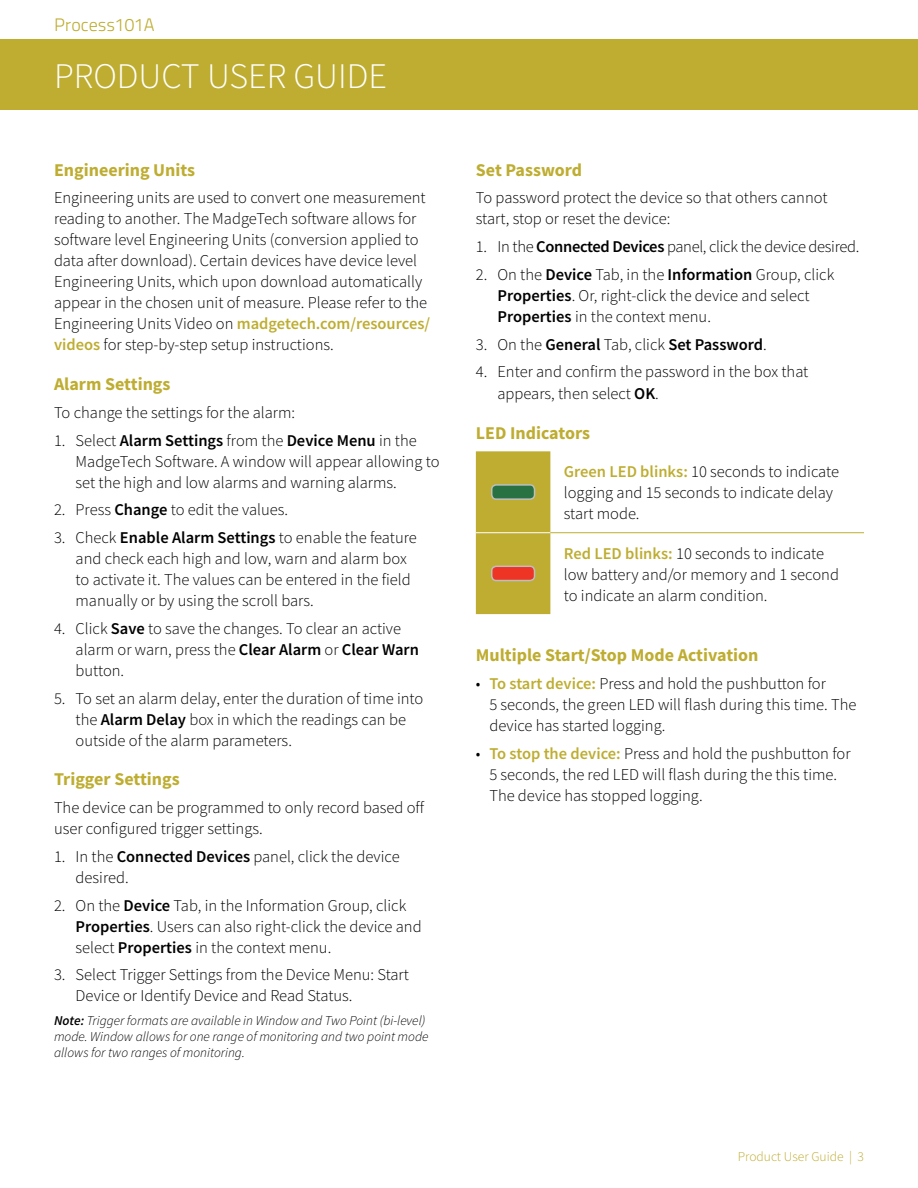
<style>
.page{position:relative;width:918px;height:1188px;background:#fff}
.page>*{position:absolute;margin:0;border:0;box-sizing:border-box;transform-origin:0 0}
.t1{font:300 36px "Source Sans Pro";color:#fff}
.t2{font:700 18px "Source Sans Pro";color:#bead31}
.t3{font:300 18px "Titillium Text 22 L";color:#bead31}
.t4{font:300 16.5px/21px "Source Sans Pro";color:#000}
.t5{font:300 16.5px "Source Sans Pro";letter-spacing:-.02em;color:#000}
.t6{font:600 16.5px "Source Sans Pro";color:#000}
.t7{font:italic 300 13.5px/16.5px "Source Sans Pro";color:#000}
.t8{font:300 13.5px "Source Sans Pro";color:#bead31}
.s1{font-weight:600;color:#bead31}
.s2{font-weight:600}
.s3{font-weight:300}
</style>
<div class="page">
<div style="left:0;top:39px;width:918px;height:71px;background:#bead31"></div>
<div style="left:476px;top:451px;width:74px;height:163px;background:#bead31"></div>
<hr style="left:476px;top:532px;width:74px;height:1px;background:#fff">
<hr style="left:550px;top:532px;width:314px;height:1px;background:#bead31">
<div style="left:492px;top:485px;width:43px;height:14px;background:#287143;border-radius:4px"></div>
<div style="left:491px;top:484px;width:44px;height:16px;border:2px solid #bcbec0;border-radius:4px"></div>
<div style="left:492px;top:566px;width:43px;height:15px;background:#ee3525;border-radius:4px"></div>
<div style="left:491px;top:566px;width:44px;height:15px;border:2px solid #bcbec0;border-radius:4px"></div>
<p class="t3" style="left:54px;top:11px;width:102px">Process101A</p>
<h1 class="t1" style="left:54px;top:54px;width:335px">PRODUCT USER GUIDE</h1>
<p class="t2" style="left:54px;top:157px;width:143px">Engineering Units</p>
<p class="t4" style="left:54px;top:187px;width:378px">Engineering units are used to convert one measurement reading to another. The MadgeTech software allows for software level Engineering Units (conversion applied to data after download). Certain devices have device level Engineering Units, which upon download automatically appear in the chosen unit of measure. Please refer to the Engineering Units Video on <span class="s1">madgetech.com/resources/ videos</span> for step-by-step setup instructions.</p>
<p class="t2" style="left:54px;top:372px;width:118px">Alarm Settings</p>
<p class="t4" style="left:54px;top:402px;width:243px">To change the settings for the alarm:</p>
<p class="t4" style="left:76px;top:430px;width:365px;text-indent:-22px">1. Select <span class="s2">Alarm Settings</span> from the <span class="s2">Device Menu</span> in the<br>MadgeTech Software. A window will appear allowing to set the high and low alarms and warning alarms.</p>
<p class="t4" style="left:54px;top:499px;width:236px">2. Press <span class="s2">Change</span> to edit the values.</p>
<p class="t4" style="left:76px;top:527px;width:343px;text-indent:-22px">3. Check <span class="s2">Enable Alarm Settings</span> to enable the feature and check each high and low, warn and alarm box to activate it. The values can be entered in the field manually or by using the scroll bars.</p>
<p class="t4" style="left:76px;top:618px;width:345px;text-indent:-22px">4. Click <span class="s2">Save</span> to save the changes. To clear an active alarm or warn, press the <span class="s2">Clear Alarm</span> or <span class="s2">Clear Warn </span>button.</p>
<p class="t4" style="left:76px;top:688px;width:349px;text-indent:-22px">5. To set an alarm delay, enter the duration of time into the <span class="s2">Alarm Delay</span> box in which the readings can be outside of the alarm parameters.</p>
<p class="t2" style="left:54px;top:767px;width:127px">Trigger Settings</p>
<p class="t4" style="left:54px;top:797px;width:372px">The device can be programmed to only record based off user configured trigger settings.</p>
<p class="t4" style="left:76px;top:846px;width:326px;text-indent:-22px">1. In the <span class="s2">Connected Devices</span> panel, click the device desired.</p>
<p class="t4" style="left:76px;top:895px;width:348px;text-indent:-22px">2. On the <span class="s2">Device</span> Tab, in the Information Group, click<br><span class="s2">Properties</span>. Users can also right-click the device and select <span class="s2">Properties</span> in the context menu.</p>
<p class="t4" style="left:76px;top:964px;width:335px;text-indent:-22px">3. Select Trigger Settings from the Device Menu: Start<br>Device or Identify Device and Read Status.</p>
<p class="t7" style="left:54px;top:1012px;width:376px"><span class="s2">Note:</span> Trigger formats are available in Window and Two Point (bi-level) mode. Window allows for one range of monitoring and two point mode allows for two ranges of monitoring.</p>
<p class="t2" style="left:476px;top:157px;width:108px">Set Password</p>
<p class="t4" style="left:476px;top:187px;width:353px">To password protect the device so that others cannot start, stop or reset the device:</p>
<p class="t5" style="left:476px;top:236px;width:385px">1. In the <span class="s2">Connected Devices</span> panel, click the device desired.</p>
<p class="t4" style="left:497px;top:264px;width:338px;text-indent:-22px">2. On the <span class="s2">Device</span> Tab, in the <span class="s2">Information</span> Group, click<br><span class="s2">Properties</span>. Or, right-click the device and select<br><span class="s2">Properties</span> in the context menu.</p>
<p class="t6" style="left:476px;top:333px;width:292px"><span class="s3">3. On the</span> General <span class="s3">Tab, click</span> Set Password<span class="s3">.</span></p>
<p class="t4" style="left:497px;top:361px;width:312px;line-height:21.6px;text-indent:-22px">4. Enter and confirm the password in the box that appears, then select <span class="s2">OK</span>.</p>
<p class="t2" style="left:476px;top:420px;width:116px">LED Indicators</p>
<p class="t4" style="left:564px;top:461px;width:277px"><span class="s1">Green LED blinks:</span> 10 seconds to indicate logging and 15 seconds to indicate delay start mode.</p>
<p class="t4" style="left:564px;top:543px;width:277px"><span class="s1">Red LED blinks:</span> 10 seconds to indicate low battery and/or memory and 1 second to indicate an alarm condition.</p>
<p class="t2" style="left:476px;top:643px;width:284px">Multiple Start/Stop Mode Activation</p>
<p class="t4" style="left:489px;top:673px;width:369px;text-indent:-13px">• <span class="s1">To start device:</span> Press and hold the pushbutton for<br>5 seconds, the green LED will flash during this time. The device has started logging.</p>
<p class="t4" style="left:489px;top:743px;width:363px;text-indent:-13px">• <span class="s1">To stop the device:</span> Press and hold the pushbutton for<br>5 seconds, the red LED will flash during the this time.<br>The device has stopped logging.</p>
<p class="t8" style="left:738px;top:1148px;width:128px">Product User Guide | 3</p>
</div>
